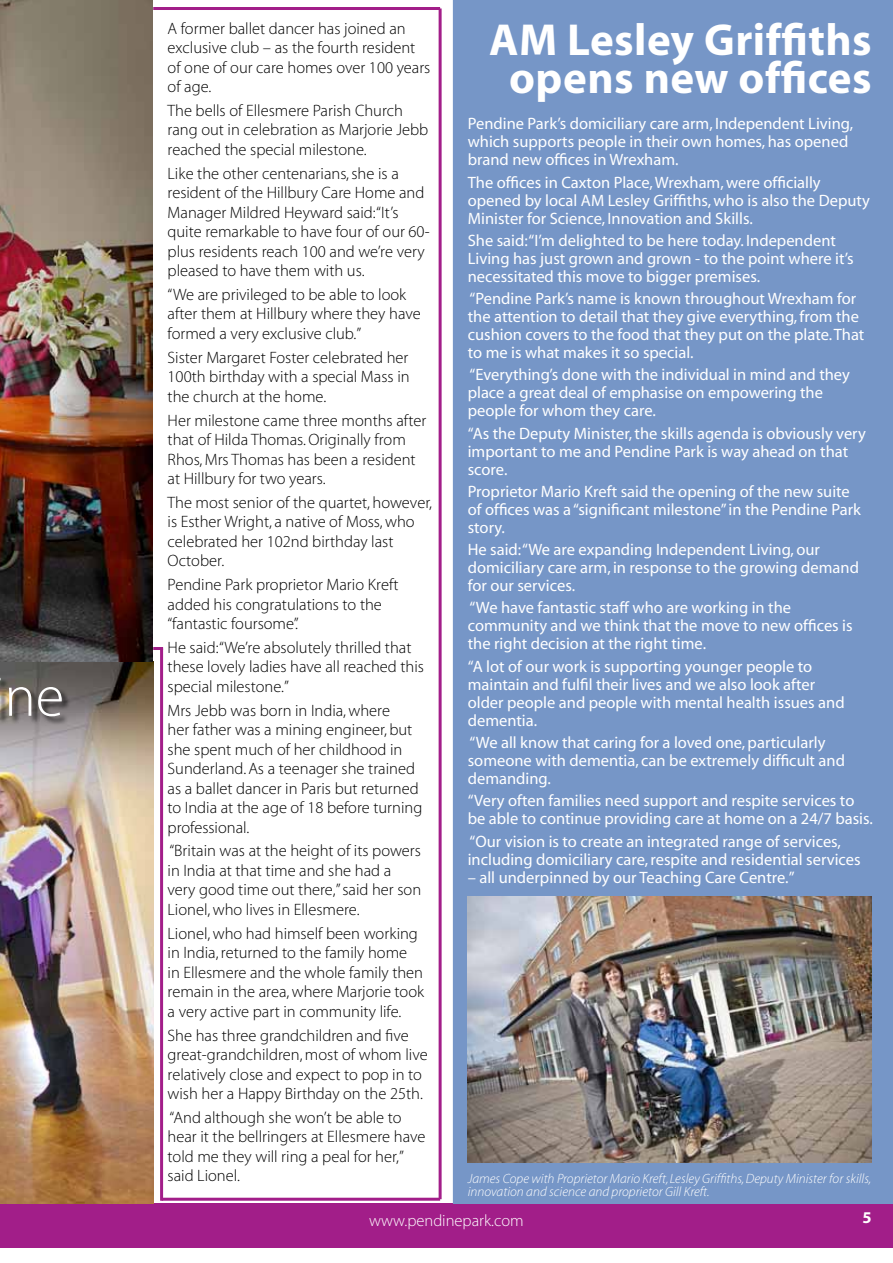
<style>
.page{position:relative;width:893px;height:1263px;background:#fff}
.page>*{position:absolute;margin:0;border:0;box-sizing:border-box;transform-origin:0 0}
.t1{font:58.5px "Adobe Corp ID Myriad Lt";color:#fff}
.t2{font:45px/37.5px "Adobe Corp ID Myriad Bd";letter-spacing:.01em;color:#fff;text-align:center}
.t3{font:16.5px/19.5px "Adobe Corp ID Myriad Lt";color:#000}
.t4{font:16.5px/18px "Adobe Corp ID Myriad Rg";color:#fff}
.t5{font:16.5px "Adobe Corp ID Myriad Lt";color:#fff}
.t6{font:16.5px "Adobe Corp ID Myriad Bd";color:#fff}
.t7{font:13.5px/13.5px "Adobe Corp ID Myriad Lt It";color:#fff}
</style>
<div class="page">
<div style="left:0;top:1204px;width:893px;height:44px;background:#a21e89"></div>
<img style="left:0;top:0;width:153px;height:1204px">
<div style="left:453px;top:0;width:440px;height:1204px;background:#7696c7"></div>
<img style="left:468px;top:897px;width:404px;height:266px">
<div style="left:0;top:674px;width:70px;height:63px;background:#000;opacity:.75"></div>
<hr style="left:153px;top:7px;width:287px;height:3px;background:#a21e89">
<hr style="left:439px;top:9px;width:3px;height:1190px;background:#a21e89">
<hr style="left:162px;top:1198px;width:278px;height:3px;background:#a21e89">
<hr style="left:160px;top:648px;width:3px;height:553px;background:#a21e89">
<svg style="left:153px;top:647px;width:10px;height:3px"></svg>
<h1 class="t1" style="left:4px;top:668px;width:61px">ne</h1>
<p class="t3" style="left:168px;top:19px;width:264px">A former ballet dancer has joined an exclusive club – as the fourth resident of one of our care homes over 100 years of age.</p>
<p class="t3" style="left:168px;top:101px;width:262px">The bells of Ellesmere Parish Church rang out in celebration as Marjorie Jebb reached the special milestone.</p>
<p class="t3" style="left:168px;top:164px;width:263px">Like the other centenarians, she is a resident of the Hillbury Care Home and Manager Mildred Heyward said:“It’s quite remarkable to have four of our 60- plus residents reach 100 and we’re very pleased to have them with us.</p>
<p class="t3" style="left:168px;top:285px;width:255px">“We are privileged to be able to look after them at Hillbury where they have formed a very exclusive club.”</p>
<p class="t3" style="left:168px;top:348px;width:244px;text-align:justify">Sister Margaret Foster celebrated her 100th birthday with a special Mass in the church at the home.</p>
<p class="t3" style="left:168px;top:411px;width:260px">Her milestone came three months after that of Hilda Thomas. Originally from Rhos, Mrs Thomas has been a resident at Hillbury for two years.</p>
<p class="t3" style="left:168px;top:493px;width:266px">The most senior of the quartet, however, is Esther Wright, a native of Moss, who celebrated her 102nd birthday last<br>October.</p>
<p class="t3" style="left:168px;top:576px;width:233px">Pendine Park proprietor Mario Kreft added his congratulations to the “fantastic foursome”.</p>
<p class="t3" style="left:168px;top:638px;width:258px">He said:“We’re absolutely thrilled that these lovely ladies have all reached this special milestone.”</p>
<p class="t3" style="left:168px;top:701px;width:256px">Mrs Jebb was born in India, where<br>her father was a mining engineer, but she spent much of her childhood in Sunderland. As a teenager she trained as a ballet dancer in Paris but returned to India at the age of 18 before turning professional.</p>
<p class="t3" style="left:168px;top:842px;width:255px">“Britain was at the height of its powers in India at that time and she had a very good time out there,” said her son Lionel, who lives in Ellesmere.</p>
<p class="t3" style="left:168px;top:924px;width:258px">Lionel, who had himself been working in India, returned to the family home<br>in Ellesmere and the whole family then remain in the area, where Marjorie took a very active part in community life.</p>
<p class="t3" style="left:168px;top:1026px;width:262px">She has three grandchildren and five great-grandchildren, most of whom live relatively close and expect to pop in to wish her a Happy Birthday on the 25th.</p>
<p class="t3" style="left:168px;top:1108px;width:259px">“And although she won’t be able to hear it the bellringers at Ellesmere have told me they will ring a peal for her,” said Lionel.</p>
<h2 class="t2" style="left:489px;top:23px;width:384px">AM Lesley Griffiths opens new offices</h2>
<p class="t4" style="left:468px;top:116px;width:387px">Pendine Park’s domiciliary care arm, Independent Living, which supports people in their own homes, has opened brand new offices in Wrexham.</p>
<p class="t4" style="left:468px;top:174px;width:404px">The offices in Caxton Place, Wrexham, were officially opened by local AM Lesley Griffiths, who is also the Deputy<br>Minister for Science, Innovation and Skills.</p>
<p class="t4" style="left:468px;top:232px;width:387px">She said: “I’m delighted to be here today. Independent<br>Living has just grown and grown - to the point where it’s necessitated this move to bigger premises.</p>
<p class="t4" style="left:468px;top:290px;width:398px">“Pendine Park’s name is known throughout Wrexham for the attention to detail that they give everything, from the cushion covers to the food that they put on the plate. That to me is what makes it so special.</p>
<p class="t4" style="left:468px;top:367px;width:384px">“Everything’s done with the individual in mind and they place a great deal of emphasise on empowering the people for whom they care.</p>
<p class="t4" style="left:468px;top:425px;width:400px">“As the Deputy Minister, the skills agenda is obviously very important to me and Pendine Park is way ahead on that score.</p>
<p class="t4" style="left:468px;top:483px;width:395px">Proprietor Mario Kreft said the opening of the new suite of offices was a “significant milestone” in the Pendine Park story.</p>
<p class="t4" style="left:468px;top:541px;width:393px">He said: “We are expanding Independent Living, our domiciliary care arm, in response to the growing demand for our services.</p>
<p class="t4" style="left:468px;top:600px;width:386px">“We have fantastic staff who are working in the community and we think that the move to new offices is the right decision at the right time.</p>
<p class="t4" style="left:468px;top:658px;width:378px">“A lot of our work is supporting younger people to maintain and fulfil their lives and we also look after older people and people with mental health issues and dementia.</p>
<p class="t4" style="left:468px;top:734px;width:379px">“We all know that caring for a loved one, particularly someone with dementia, can be extremely difficult and demanding.</p>
<p class="t4" style="left:468px;top:792px;width:407px">“Very often families need support and respite services to be able to continue providing care at home on a 24/7 basis.</p>
<p class="t4" style="left:468px;top:833px;width:394px">“Our vision is to create an integrated range of services, including domiciliary care, respite and residential services</p>
<p class="t4" style="left:468px;top:869px;width:328px">– all underpinned by our Teaching Care Centre.”</p>
<p class="t7" style="left:468px;top:1172px;width:405px">James Cope with Proprietor Mario Kreft, Lesley Griffiths, Deputy Minister for skills, innovation and science and proprietor Gill Kreft.</p>
<p class="t5" style="left:369px;top:1212px;width:156px">www.pendinepark.com</p>
<p class="t6" style="left:862px;top:1209px;width:11px">5</p>
</div>
